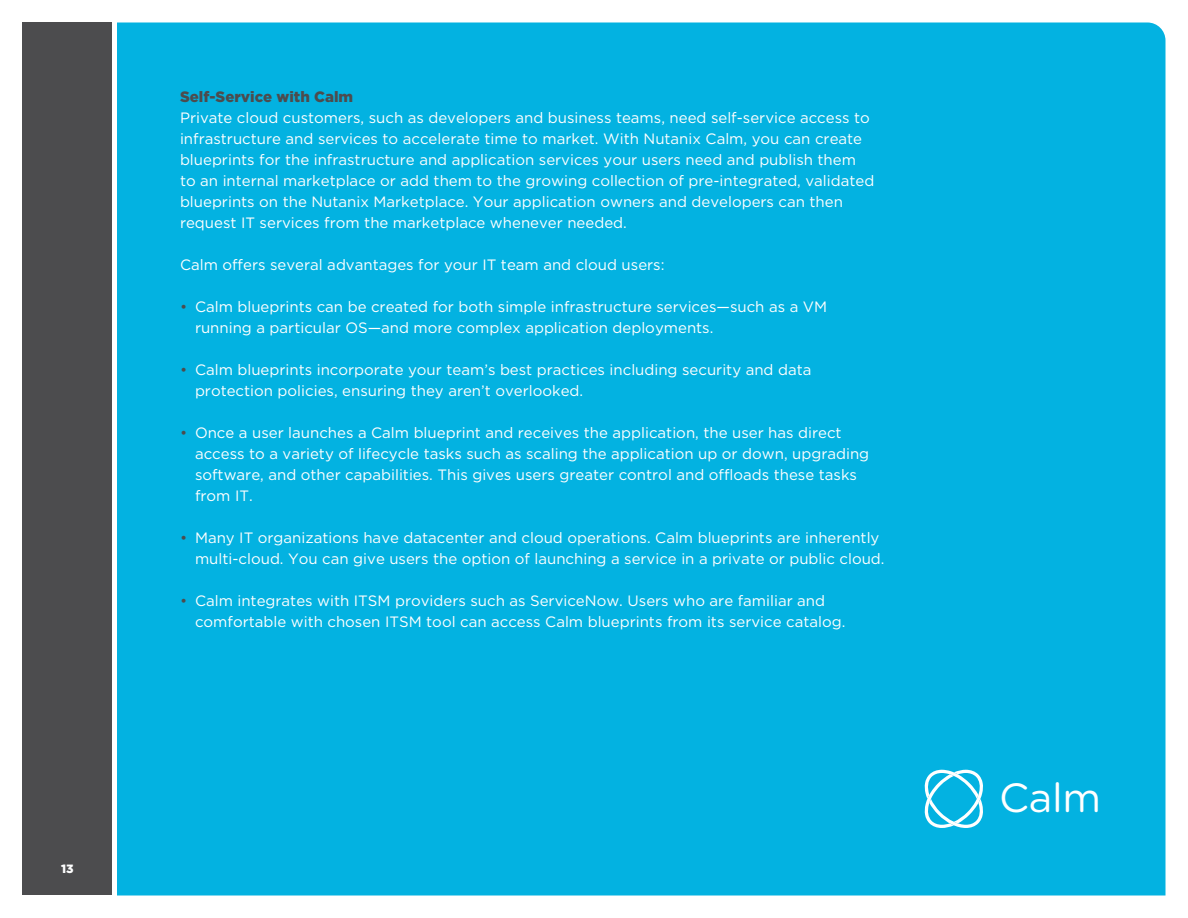
<style>
.page{position:relative;width:1188px;height:918px;background:#fff}
.page>*{position:absolute;margin:0;border:0;box-sizing:border-box;transform-origin:0 0}
.t1{font:40.65px "Gotham Rounded";color:#fff}
.t2{font:15px/21px "Gotham";color:#fff}
.t3{font:900 15px "Gotham";color:#4c4c4e}
.t4{font:900 12px "Gotham";color:#fff}
.s1{color:#4c4c4e}
</style>
<div class="page">
<div style="left:117px;top:22px;width:1049px;height:874px;background:#03b2e1"></div>
<div style="left:22px;top:22px;width:90px;height:874px;background:#4c4c4e"></div>
<svg style="left:925px;top:770px;width:58px;height:58px"></svg>
<p class="t4" style="left:61px;top:860px;width:14px">13</p>
<p class="t3" style="left:180px;top:86px;width:175px">Self-Service with Calm</p>
<p class="t2" style="left:180px;top:107px;width:696px">Private cloud customers, such as developers and business teams, need self-service access to infrastructure and services to accelerate time to market. With Nutanix Calm, you can create blueprints for the infrastructure and application services your users need and publish them to an internal marketplace or add them to the growing collection of pre-integrated, validated blueprints on the Nutanix Marketplace. Your application owners and developers can then request IT services from the marketplace whenever needed.</p>
<p class="t2" style="left:180px;top:254px;width:486px">Calm offers several advantages for your IT team and cloud users:</p>
<p class="t2" style="left:195px;top:296px;width:634px;text-indent:-15px"><span class="s1">•</span> Calm blueprints can be created for both simple infrastructure services—such as a VM running a particular OS—and more complex application deployments.</p>
<p class="t2" style="left:195px;top:359px;width:618px;text-indent:-15px"><span class="s1">•</span> Calm blueprints incorporate your team’s best practices including security and data protection policies, ensuring they aren’t overlooked.</p>
<p class="t2" style="left:195px;top:422px;width:676px;text-indent:-15px"><span class="s1">•</span> Once a user launches a Calm blueprint and receives the application, the user has direct access to a variety of lifecycle tasks such as scaling the application up or down, upgrading software, and other capabilities. This gives users greater control and offloads these tasks from IT.</p>
<p class="t2" style="left:195px;top:527px;width:691px;text-indent:-15px"><span class="s1">•</span> Many IT organizations have datacenter and cloud operations. Calm blueprints are inherently multi-cloud. You can give users the option of launching a service in a private or public cloud.</p>
<p class="t2" style="left:195px;top:590px;width:652px;text-indent:-15px"><span class="s1">•</span> Calm integrates with ITSM providers such as ServiceNow. Users who are familiar and comfortable with chosen ITSM tool can access Calm blueprints from its service catalog.</p>
<h1 class="t1" style="left:999px;top:770px;width:103px">Calm</h1>
</div>
